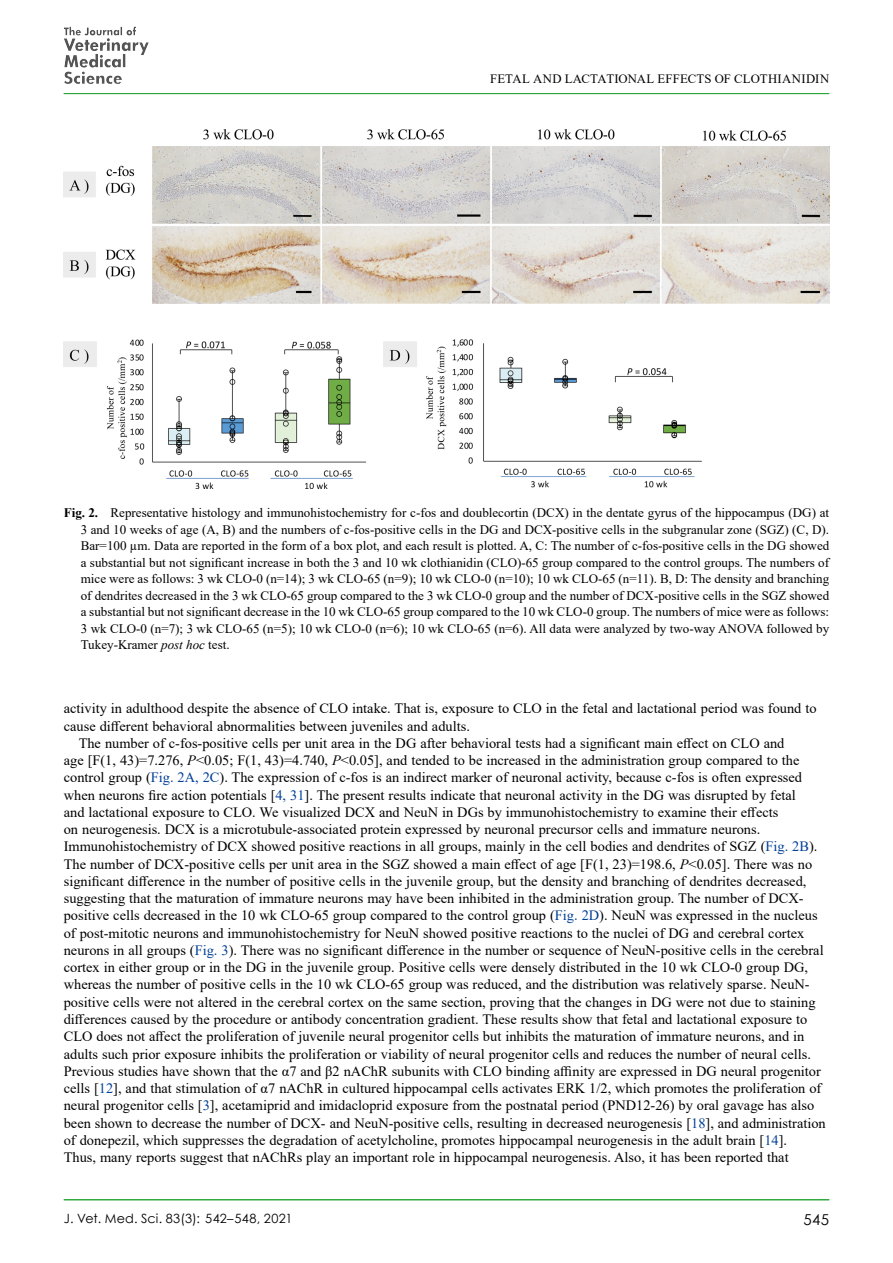
<style>
.page{position:relative;width:893px;height:1263px;background:#fff}
.page>*{position:absolute;margin:0;border:0;box-sizing:border-box;transform-origin:0 0}
.t1{font:15px "Century Gothic";color:#000}
.t2{font:14.25px "Times New Roman";color:#000}
.t3{font:13.05px/16.5px "Times New Roman";color:#000;text-align:justify}
.t4{font:12.75px "Times New Roman";letter-spacing:.01em;color:#000}
.t5{font:12.75px "Century Gothic";letter-spacing:.015em;color:#000}
.s1{font-weight:700}
.s2{font-style:italic}
.s3{color:#003f98}
</style>
<div class="page">
<img style="left:64px;top:27px;width:74px;height:24px">
<hr style="left:64px;top:93px;width:765px;height:1px;background:#2aa738">
<hr style="left:64px;top:1199px;width:765px;height:1px;background:#2aa738">
<img style="left:64px;top:130px;width:765px;height:358px">
<p class="t4" style="left:490px;top:70px;width:341px">FETAL AND LACTATIONAL EFFECTS OF CLOTHIANIDIN</p>
<p class="t3" style="left:81px;top:504px;width:750px;text-indent:-17px"><span class="s1">Fig. 2.</span> Representative histology and immunohistochemistry for c-fos and doublecortin (DCX) in the dentate gyrus of the hippocampus (DG) at 3 and 10 weeks of age (A, B) and the numbers of c-fos-positive cells in the DG and DCX-positive cells in the subgranular zone (SGZ) (C, D).<br>Bar=100 µm. Data are reported in the form of a box plot, and each result is plotted. A, C: The number of c-fos-positive cells in the DG showed a substantial but not significant increase in both the 3 and 10 wk clothianidin (CLO)-65 group compared to the control groups. The numbers of mice were as follows: 3 wk CLO-0 (n=14); 3 wk CLO-65 (n=9); 10 wk CLO-0 (n=10); 10 wk CLO-65 (n=11). B, D: The density and branching of dendrites decreased in the 3 wk CLO-65 group compared to the 3 wk CLO-0 group and the number of DCX-positive cells in the SGZ showed a substantial but not significant decrease in the 10 wk CLO-65 group compared to the 10 wk CLO-0 group. The numbers of mice were as follows:<br>3 wk CLO-0 (n=7); 3 wk CLO-65 (n=5); 10 wk CLO-0 (n=6); 10 wk CLO-65 (n=6). All data were analyzed by two-way ANOVA followed by Tukey-Kramer <span class="s2">post hoc</span> test.</p>
<p class="t2" style="left:64px;top:698px;width:754px">activity in adulthood despite the absence of CLO intake. That is, exposure to CLO in the fetal and lactational period was found to</p>
<p class="t2" style="left:64px;top:716px;width:408px">cause different behavioral abnormalities between juveniles and adults.</p>
<p class="t2" style="left:79px;top:733px;width:707px">The number of c-fos-positive cells per unit area in the DG after behavioral tests had a significant main effect on CLO and</p>
<p class="t2" style="left:64px;top:750px;width:737px">age [F(1, 43)=7.276, <span class="s2">P</span>&lt;0.05; F(1, 43)=4.740, <span class="s2">P</span>&lt;0.05], and tended to be increased in the administration group compared to the</p>
<p class="t2" style="left:64px;top:767px;width:740px">control group (<span class="s3">Fig. 2A, 2C</span>). The expression of c-fos is an indirect marker of neuronal activity, because c-fos is often expressed</p>
<p class="t2" style="left:64px;top:785px;width:734px">when neurons fire action potentials [<span class="s3">4, 31</span>]. The present results indicate that neuronal activity in the DG was disrupted by fetal</p>
<p class="t2" style="left:64px;top:802px;width:716px">and lactational exposure to CLO. We visualized DCX and NeuN in DGs by immunohistochemistry to examine their effects</p>
<p class="t2" style="left:64px;top:819px;width:698px">on neurogenesis. DCX is a microtubule-associated protein expressed by neuronal precursor cells and immature neurons.</p>
<p class="t2" style="left:64px;top:836px;width:755px">Immunohistochemistry of DCX showed positive reactions in all groups, mainly in the cell bodies and dendrites of SGZ (<span class="s3">Fig. 2B</span>).</p>
<p class="t2" style="left:64px;top:854px;width:750px">The number of DCX-positive cells per unit area in the SGZ showed a main effect of age [F(1, 23)=198.6, <span class="s2">P</span>&lt;0.05]. There was no</p>
<p class="t2" style="left:64px;top:871px;width:744px">significant difference in the number of positive cells in the juvenile group, but the density and branching of dendrites decreased,</p>
<p class="t2" style="left:64px;top:888px;width:741px">suggesting that the maturation of immature neurons may have been inhibited in the administration group. The number of DCX-</p>
<p class="t2" style="left:64px;top:906px;width:755px">positive cells decreased in the 10 wk CLO-65 group compared to the control group (<span class="s3">Fig. 2D</span>). NeuN was expressed in the nucleus</p>
<p class="t2" style="left:64px;top:923px;width:742px">of post-mitotic neurons and immunohistochemistry for NeuN showed positive reactions to the nuclei of DG and cerebral cortex</p>
<p class="t2" style="left:64px;top:940px;width:761px">neurons in all groups (<span class="s3">Fig. 3</span>). There was no significant difference in the number or sequence of NeuN-positive cells in the cerebral</p>
<p class="t2" style="left:64px;top:957px;width:746px">cortex in either group or in the DG in the juvenile group. Positive cells were densely distributed in the 10 wk CLO-0 group DG,</p>
<p class="t2" style="left:64px;top:975px;width:747px">whereas the number of positive cells in the 10 wk CLO-65 group was reduced, and the distribution was relatively sparse. NeuN-</p>
<p class="t2" style="left:64px;top:992px;width:753px">positive cells were not altered in the cerebral cortex on the same section, proving that the changes in DG were not due to staining</p>
<p class="t2" style="left:64px;top:1009px;width:745px">differences caused by the procedure or antibody concentration gradient. These results show that fetal and lactational exposure to</p>
<p class="t2" style="left:64px;top:1026px;width:742px">CLO does not affect the proliferation of juvenile neural progenitor cells but inhibits the maturation of immature neurons, and in</p>
<p class="t2" style="left:64px;top:1044px;width:749px">adults such prior exposure inhibits the proliferation or viability of neural progenitor cells and reduces the number of neural cells.</p>
<p class="t2" style="left:64px;top:1061px;width:759px">Previous studies have shown that the α7 and β2 nAChR subunits with CLO binding affinity are expressed in DG neural progenitor</p>
<p class="t2" style="left:64px;top:1078px;width:759px">cells [<span class="s3">12</span>], and that stimulation of α7 nAChR in cultured hippocampal cells activates ERK 1/2, which promotes the proliferation of</p>
<p class="t2" style="left:64px;top:1095px;width:752px">neural progenitor cells [<span class="s3">3</span>], acetamiprid and imidacloprid exposure from the postnatal period (PND12-26) by oral gavage has also</p>
<p class="t2" style="left:64px;top:1113px;width:763px">been shown to decrease the number of DCX- and NeuN-positive cells, resulting in decreased neurogenesis [<span class="s3">18</span>], and administration</p>
<p class="t2" style="left:64px;top:1130px;width:725px">of donepezil, which suppresses the degradation of acetylcholine, promotes hippocampal neurogenesis in the adult brain [<span class="s3">14</span>].</p>
<p class="t2" style="left:64px;top:1147px;width:726px">Thus, many reports suggest that nAChRs play an important role in hippocampal neurogenesis. Also, it has been reported that</p>
<p class="t5" style="left:64px;top:1209px;width:230px">J. Vet. Med. Sci. 83(3): 542–548, 2021</p>
<p class="t1" style="left:803px;top:1209px;width:27px">545</p>
</div>
